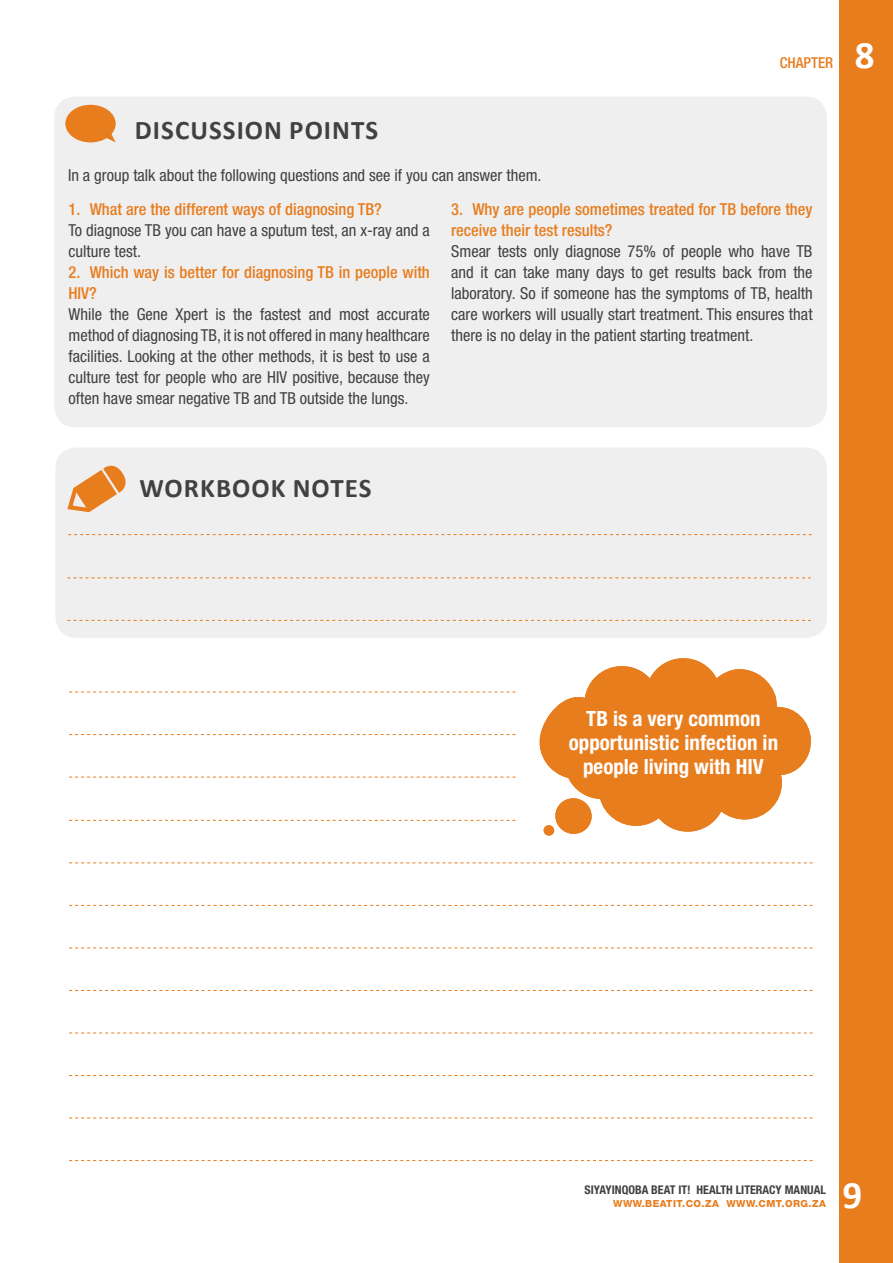
<style>
.page{position:relative;width:893px;height:1263px;background:#fff}
.page>*{position:absolute;margin:0;border:0;box-sizing:border-box;transform-origin:0 0}
.t1{font:700 39px "Calibri";color:#fff}
.t2{font:700 27px "Calibri";letter-spacing:.04em;color:#414042}
.t3{font:700 condensed 21px/24px "Helvetica Neue";color:#fff;text-align:center}
.t4{font:condensed 16.5px/21px "Helvetica Neue";color:#414042;text-align:justify}
.t5{font:500 condensed 16.5px/21px "Helvetica Neue";color:#e87d1e}
.t6{font:500 condensed 15px "Helvetica Neue";color:#e87d1e}
.t7{font:700 condensed 12px "Helvetica Neue";color:#414042}
.t8{font:800 9.75px "Helvetica Neue";letter-spacing:.045em;color:#e87d1e}
</style>
<div class="page">
<div style="left:839px;top:0;width:54px;height:1263px;background:#e87d1e"></div>
<div style="left:55px;top:448px;width:772px;height:190px;background:#efeff0;border-radius:21px"></div>
<div style="left:54px;top:97px;width:773px;height:330px;background:#efeff0;border-radius:21px"></div>
<svg style="left:65px;top:105px;width:51px;height:37px"></svg>
<svg style="left:539px;top:658px;width:272px;height:174px;fill:#e87d1e"></svg>
<svg style="left:543px;top:797px;width:50px;height:39px"></svg>
<svg style="left:69px;top:820px;width:447px;height:1px"></svg>
<svg style="left:69px;top:862px;width:744px;height:1px"></svg>
<svg style="left:69px;top:905px;width:744px;height:1px"></svg>
<svg style="left:69px;top:947px;width:744px;height:1px"></svg>
<svg style="left:69px;top:990px;width:744px;height:1px"></svg>
<svg style="left:69px;top:1032px;width:744px;height:1px"></svg>
<svg style="left:69px;top:1075px;width:744px;height:1px"></svg>
<svg style="left:69px;top:1118px;width:744px;height:1px"></svg>
<svg style="left:69px;top:1160px;width:744px;height:1px"></svg>
<svg style="left:69px;top:692px;width:447px;height:1px"></svg>
<svg style="left:69px;top:734px;width:447px;height:1px"></svg>
<svg style="left:69px;top:777px;width:447px;height:1px"></svg>
<svg style="left:67px;top:465px;width:59px;height:48px"></svg>
<svg style="left:68px;top:534px;width:744px;height:1px"></svg>
<svg style="left:67px;top:577px;width:744px;height:1px"></svg>
<svg style="left:67px;top:620px;width:744px;height:1px"></svg>
<h2 class="t2" style="left:135px;top:113px;width:245px">DISCUSSION pOINTS</h2>
<p class="t4" style="left:68px;top:165px;width:475px">In a group talk about the following questions and see if you can answer them.</p>
<p class="t6" style="left:780px;top:54px;width:55px">CHAPTER</p>
<p class="t5" style="left:68px;top:199px;width:315px">1. What are the different ways of diagnosing TB?</p>
<p class="t4" style="left:68px;top:220px;width:363px">To diagnose TB you can have a sputum test, an x-ray and a culture test.</p>
<p class="t5" style="left:68px;top:262px;width:363px">2. Which way is better for diagnosing TB in people with<br>HIV?</p>
<p class="t4" style="left:68px;top:304px;width:363px">While the Gene Xpert is the fastest and most accurate method of diagnosing TB, it is not offered in many healthcare facilities. Looking at the other methods, it is best to use a culture test for people who are HIV positive, because they often have smear negative TB and TB outside the lungs.</p>
<p class="t5" style="left:451px;top:199px;width:363px">3. Why are people sometimes treated for TB before they receive their test results?</p>
<p class="t4" style="left:451px;top:241px;width:363px">Smear tests only diagnose 75% of people who have TB and it can take many days to get results back from the laboratory. So if someone has the symptoms of TB, health care workers will usually start treatment. This ensures that there is no delay in the patient starting treatment.</p>
<h1 class="t1" style="left:855px;top:30px;width:21px">8</h1>
<h2 class="t2" style="left:139px;top:471px;width:234px">WORKBOOK NOTES</h2>
<p class="t3" style="left:569px;top:706px;width:211px">TB is a very common opportunistic infection in people living with HIV</p>
<p class="t7" style="left:585px;top:1182px;width:243px">SIYAYINQOBA BEAT IT! HEALTH LITERACY MANUAL</p>
<p class="t8" style="left:613px;top:1198px;width:214px">WWW.BEATIT.CO.ZA WWW.CMT.ORG.ZA</p>
<h1 class="t1" style="left:843px;top:1171px;width:21px">9</h1>
</div>
